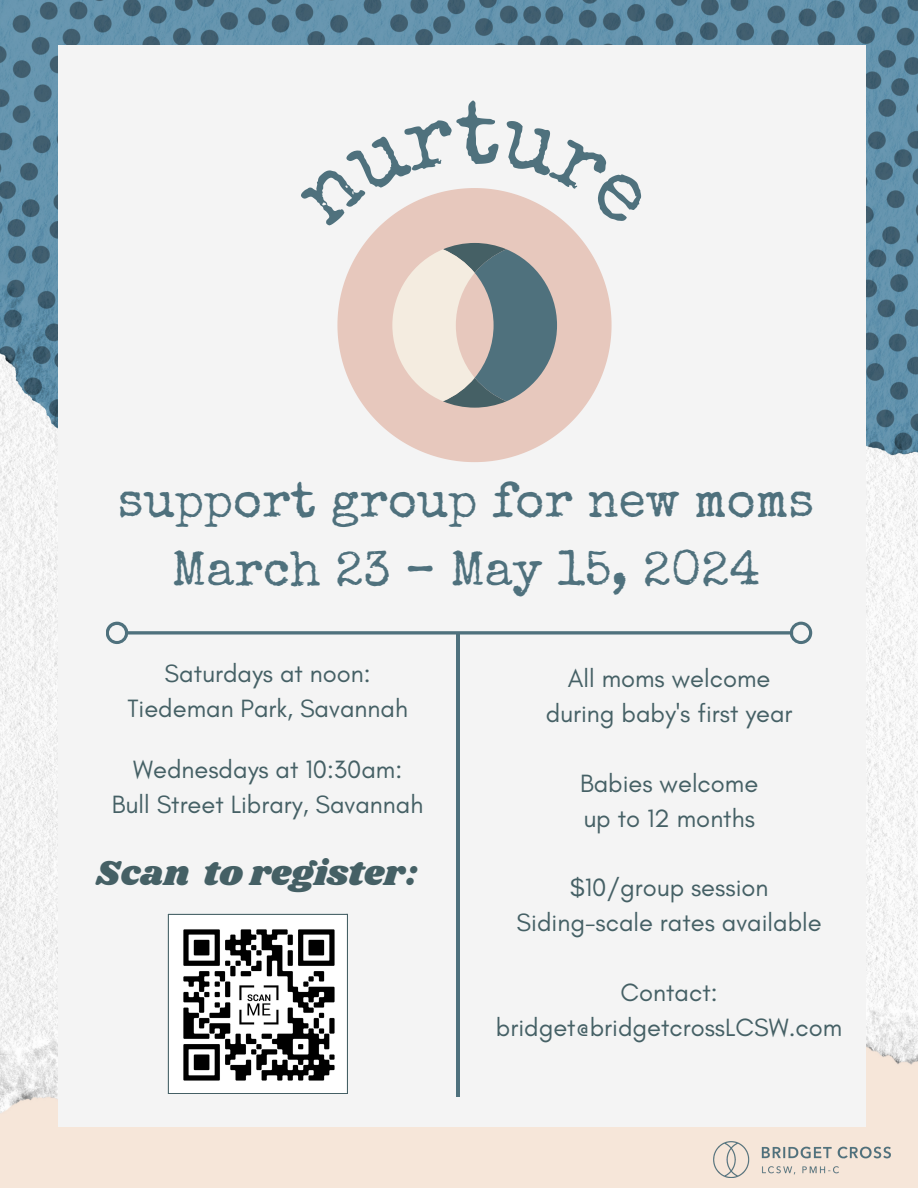
<style>
.page{position:relative;width:918px;height:1188px;background:#fff}
.page>*{position:absolute;margin:0;border:0;box-sizing:border-box;transform-origin:0 0}
.t1{font:49.5px/68.7px "Special Elite";color:#4f717d;text-align:center}
.t2{font:36px "Shrikhand";color:#456065}
.t3{font:25.5px/34.8px "Glacial Indifference";color:#456065;text-align:center}
</style>
<div class="page">
<img style="left:0;top:0;width:918px;height:1188px">
<div style="left:58px;top:45px;width:808px;height:1081px;background:#f4f4f4"></div>
<hr style="left:456px;top:633px;width:4px;height:463px;background:#4f717d">
<svg style="left:106px;top:622px;width:706px;height:22px"></svg>
<svg style="left:337px;top:228px;width:275px;height:234px;fill:#e7c8bd"></svg>
<svg style="left:392px;top:243px;width:165px;height:165px;background:#b1b1ae"></svg>
<img style="left:714px;top:1141px;width:204px;height:36px">
<svg style="left:168px;top:914px;width:180px;height:180px"></svg>
<svg style="left:378px;top:188px;width:193px;height:40px"></svg>
<p class="t1" style="left:118px;top:472px;width:698px">support group for new moms<br>March 23 – May 15, 2024</p>
<p class="t3" style="left:165px;top:656px;width:208px">Saturdays at noon:</p>
<p class="t3" style="left:127px;top:691px;width:282px">Tiedeman Park, Savannah</p>
<p class="t3" style="left:112px;top:752px;width:313px">Wednesdays at 10:30am:<br>Bull Street Library, Savannah</p>
<h2 class="t2" style="left:96px;top:848px;width:323px">Scan to register:</h2>
<p class="t3" style="left:568px;top:661px;width:204px">All moms welcome</p>
<h2 class="t3" style="left:546px;top:696px;width:248px">during baby's first year</h2>
<p class="t3" style="left:580px;top:765px;width:180px">Babies welcome</p>
<p class="t3" style="left:583px;top:800px;width:173px">up to 12 months</p>
<p class="t3" style="left:570px;top:870px;width:200px">$10/group session</p>
<p class="t3" style="left:517px;top:905px;width:307px">Siding-scale rates available</p>
<p class="t3" style="left:621px;top:975px;width:98px">Contact:</p>
<p class="t3" style="left:496px;top:1009px;width:348px">bridget@bridgetcrossLCSW.com</p>
</div>
